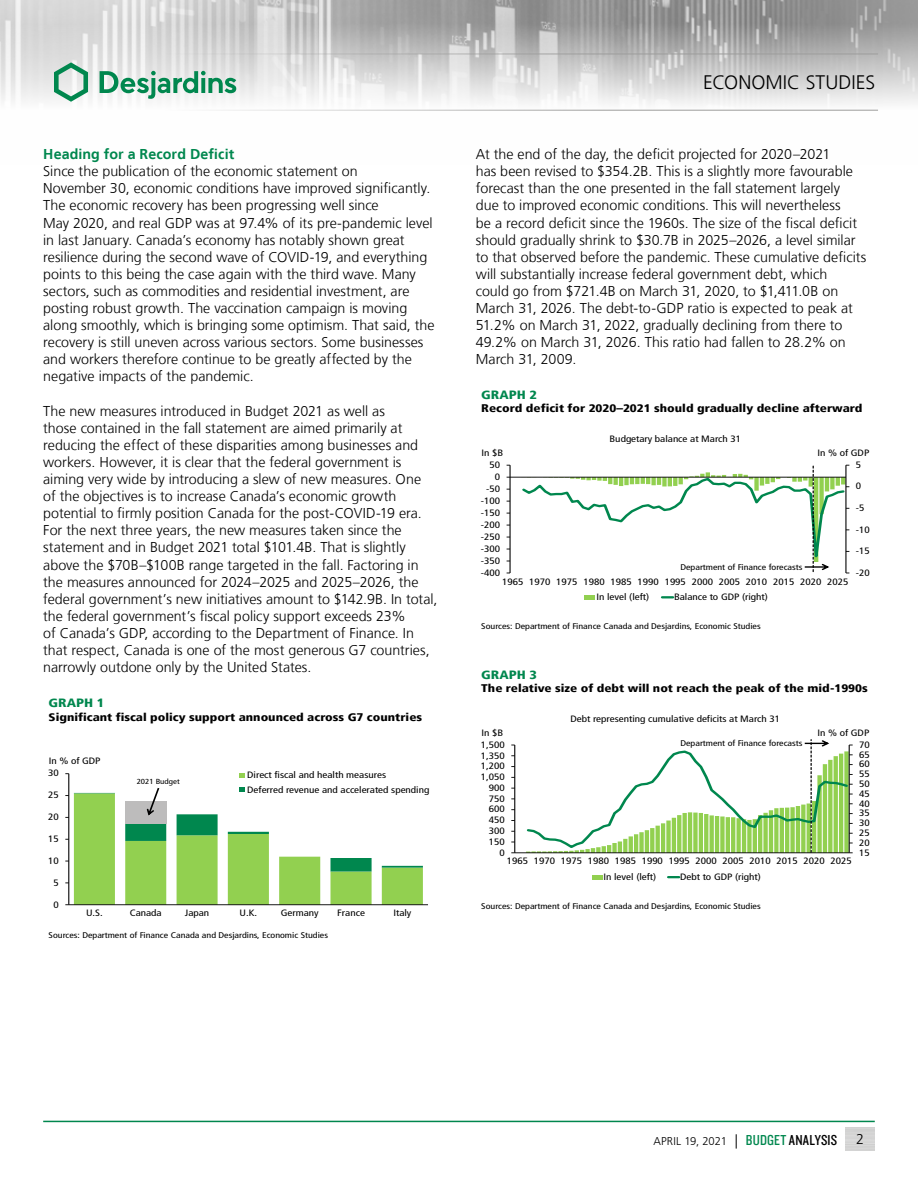
<style>
.page{position:relative;width:918px;height:1188px;background:#fff}
.page>*{position:absolute;margin:0;border:0;box-sizing:border-box;transform-origin:0 0}
.t1{font:300 19.5px "Frutiger LT";letter-spacing:.005em;color:#000}
.t2{font:300 14.25px/17.1px "Frutiger LT";color:#000}
.t3{font:700 14.25px "Frutiger LT";letter-spacing:.005em;color:#00874e}
.t4{font:900 condensed 12px "Frutiger LT";color:#00874e;scale:1.2 1}
.t5{font:300 11.25px "Frutiger LT";letter-spacing:.005em;color:#000}
.t6{font:900 condensed 11.1px "Frutiger LT";color:#000;scale:1.2 1}
.t7{font:condensed 9.3px "Frutiger LT";color:#000;scale:1.2 1}
.t8{font:condensed 9.15px/15.5px "Frutiger LT";color:#000;scale:1.2 1}
.t9{font:condensed 8.25px "Frutiger LT";color:#000;scale:1.2 1}
.t10{font:condensed 7.35px "Frutiger LT";color:#000;scale:1.2 1}
.s1{font-size:14.25px}
.s2{font-family:"Knockout 29 Junior Ltweight";font-weight:400;font-size:15px;color:#00874e}
.s3{font-family:"Knockout 29 Junior Ltweight";font-weight:400;font-size:15px}
</style>
<div class="page">
<img style="left:0;top:0;width:918px;height:110px">
<hr style="left:0;top:54px;width:878px;height:1px;background:#9d9d9c">
<hr style="left:0;top:110px;width:878px;height:1px;background:#9d9d9c">
<svg style="left:54px;top:62px;width:34px;height:40px"></svg>
<svg style="left:100px;top:71px;width:136px;height:28px"></svg>
<hr style="left:43px;top:1121px;width:832px;height:1px;background:#00874e">
<hr style="left:68px;top:774px;width:1px;height:131px;background:#000">
<hr style="left:69px;top:904px;width:359px;height:1px;background:#000">
<svg style="left:239px;top:773px;width:6px;height:5px"></svg>
<svg style="left:65px;top:787px;width:358px;height:118px"></svg>
<hr style="left:510px;top:465px;width:1px;height:108px;background:#000">
<hr style="left:510px;top:477px;width:336px;height:1px;background:#000">
<div style="left:585px;top:595px;width:10px;height:5px;background:#92d050"></div>
<svg style="left:662px;top:596px;width:11px;height:3px"></svg>
<svg style="left:520px;top:465px;width:329px;height:109px"></svg>
<hr style="left:514px;top:745px;width:1px;height:108px;background:#000">
<hr style="left:515px;top:853px;width:334px;height:1px;background:#000">
<div style="left:592px;top:875px;width:10px;height:5px;background:#92d050"></div>
<svg style="left:668px;top:876px;width:11px;height:2px"></svg>
<svg style="left:525px;top:740px;width:328px;height:114px"></svg>
<p class="t3" style="left:43px;top:146px;width:193px">Heading for a Record Deficit</p>
<p class="t2" style="left:43px;top:163px;width:393px">Since the publication of the economic statement on<br>November 30, economic conditions have improved significantly.<br>The economic recovery has been progressing well since<br>May 2020, and real GDP was at 97.4% of its pre-pandemic level in last January. Canada’s economy has notably shown great resilience during the second wave of COVID‑19, and everything points to this being the case again with the third wave. Many sectors, such as commodities and residential investment, are posting robust growth. The vaccination campaign is moving along smoothly, which is bringing some optimism. That said, the recovery is still uneven across various sectors. Some businesses and workers therefore continue to be greatly affected by the negative impacts of the pandemic.</p>
<p class="t2" style="left:43px;top:402px;width:396px">The new measures introduced in Budget 2021 as well as<br>those contained in the fall statement are aimed primarily at reducing the effect of these disparities among businesses and workers. However, it is clear that the federal government is aiming very wide by introducing a slew of new measures. One<br>of the objectives is to increase Canada’s economic growth potential to firmly position Canada for the post‑COVID‑19 era.<br>For the next three years, the new measures taken since the statement and in Budget 2021 total $101.4B. That is slightly above the $70B–$100B range targeted in the fall. Factoring in the measures announced for 2024–2025 and 2025–2026, the federal government’s new initiatives amount to $142.9B. In total, the federal government’s fiscal policy support exceeds 23%<br>of Canada’s GDP, according to the Department of Finance. In that respect, Canada is one of the most generous G7 countries, narrowly outdone only by the United States.</p>
<p class="t4" style="left:49px;top:696px;width:48px">GRAPH 1</p>
<p class="t6" style="left:49px;top:710px;width:313px">Significant fiscal policy support announced across G7 countries</p>
<p class="t8" style="left:49px;top:753px;width:45px">In % of GDP</p>
<p class="t7" style="left:48px;top:768px;width:10px">30</p>
<p class="t8" style="left:48px;top:787px;width:10px">25</p>
<p class="t7" style="left:48px;top:811px;width:10px">20</p>
<p class="t8" style="left:48px;top:831px;width:10px">15</p>
<p class="t7" style="left:48px;top:855px;width:10px">10</p>
<p class="t8" style="left:53px;top:875px;width:6px">5</p>
<p class="t7" style="left:53px;top:899px;width:6px">0</p>
<p class="t10" style="left:137px;top:778px;width:37px">2021 Budget</p>
<p class="t8" style="left:247px;top:768px;width:153px;line-height:14.1px">Direct fiscal and health measures<br>Deferred revenue and accelerated spending</p>
<p class="t8" style="left:86px;top:906px;width:16px">U.S.</p>
<p class="t8" style="left:130px;top:906px;width:28px">Canada</p>
<p class="t8" style="left:185px;top:906px;width:22px">Japan</p>
<p class="t8" style="left:240px;top:906px;width:16px">U.K.</p>
<p class="t8" style="left:281px;top:906px;width:33px">Germany</p>
<p class="t8" style="left:337px;top:906px;width:25px">France</p>
<p class="t8" style="left:393px;top:906px;width:17px">Italy</p>
<p class="t9" style="left:49px;top:930px;width:234px">Sources: Department of Finance Canada and Desjardins, Economic Studies</p>
<h1 class="t1" style="left:703px;top:72px;width:174px">ECONOMIC STUDIES</h1>
<p class="t2" style="left:476px;top:146px;width:392px">At the end of the day, the deficit projected for 2020–2021<br>has been revised to $354.2B. This is a slightly more favourable forecast than the one presented in the fall statement largely due to improved economic conditions. This will nevertheless<br>be a record deficit since the 1960s. The size of the fiscal deficit should gradually shrink to $30.7B in 2025–2026, a level similar to that observed before the pandemic. These cumulative deficits will substantially increase federal government debt, which<br>could go from $721.4B on March 31, 2020, to $1,411.0B on March 31, 2026. The debt-to-GDP ratio is expected to peak at 51.2% on March 31, 2022, gradually declining from there to 49.2% on March 31, 2026. This ratio had fallen to 28.2% on March 31, 2009.</p>
<p class="t4" style="left:481px;top:387px;width:48px">GRAPH 2</p>
<p class="t6" style="left:481px;top:402px;width:319px">Record deficit for 2020–2021 should gradually decline afterward</p>
<p class="t8" style="left:610px;top:431px;width:111px">Budgetary balance at March 31</p>
<p class="t8" style="left:481px;top:445px;width:20px">In $B</p>
<p class="t8" style="left:818px;top:445px;width:45px">In % of GDP</p>
<p class="t7" style="left:489px;top:459px;width:10px">50</p>
<p class="t7" style="left:856px;top:459px;width:6px">5</p>
<p class="t8" style="left:495px;top:469px;width:6px">0</p>
<p class="t8" style="left:486px;top:481px;width:13px">-50</p>
<p class="t8" style="left:856px;top:479px;width:6px">0</p>
<p class="t8" style="left:481px;top:493px;width:18px">-100</p>
<p class="t8" style="left:481px;top:505px;width:18px">-150</p>
<p class="t8" style="left:856px;top:500px;width:9px">-5</p>
<p class="t8" style="left:481px;top:517px;width:18px">-200</p>
<p class="t8" style="left:481px;top:529px;width:18px">-250</p>
<p class="t8" style="left:856px;top:522px;width:13px">-10</p>
<p class="t7" style="left:481px;top:543px;width:18px">-300</p>
<p class="t7" style="left:856px;top:546px;width:13px">-15</p>
<p class="t7" style="left:481px;top:555px;width:18px">-350</p>
<p class="t8" style="left:481px;top:565px;width:18px">-400</p>
<p class="t9" style="left:680px;top:562px;width:103px">Department of Finance forecasts</p>
<p class="t8" style="left:856px;top:565px;width:13px">-20</p>
<p class="t8" style="left:596px;top:574px;width:212px;text-indent:-94px">1965 1970 1975 1980 1985 1990 1995 2000 2005 2010 2015 2020 2025<br>In level (left)</p>
<p class="t8" style="left:674px;top:589px;width:80px">Balance to GDP (right)</p>
<p class="t9" style="left:481px;top:622px;width:234px">Sources: Department of Finance Canada and Desjardins, Economic Studies</p>
<p class="t4" style="left:481px;top:667px;width:48px">GRAPH 3</p>
<p class="t6" style="left:481px;top:682px;width:324px">The relative size of debt will not reach the peak of the mid-1990s</p>
<p class="t8" style="left:571px;top:711px;width:176px">Debt representing cumulative deficits at March 31</p>
<p class="t8" style="left:481px;top:725px;width:20px">In $B</p>
<p class="t8" style="left:818px;top:725px;width:45px">In % of GDP</p>
<p class="t7" style="left:481px;top:739px;width:21px">1,500</p>
<p class="t9" style="left:680px;top:738px;width:103px">Department of Finance forecasts</p>
<p class="t7" style="left:859px;top:739px;width:10px">70</p>
<p class="t8" style="left:481px;top:748px;width:21px">1,350</p>
<p class="t8" style="left:481px;top:758px;width:21px">1,200</p>
<p class="t8" style="left:481px;top:769px;width:21px">1,050</p>
<p class="t8" style="left:489px;top:780px;width:15px">900</p>
<p class="t7" style="left:489px;top:793px;width:15px">750</p>
<p class="t8" style="left:489px;top:802px;width:15px">600</p>
<p class="t8" style="left:489px;top:812px;width:15px">450</p>
<p class="t7" style="left:489px;top:825px;width:15px">300</p>
<p class="t8" style="left:859px;top:747px;width:10px">65</p>
<p class="t8" style="left:859px;top:757px;width:10px">60</p>
<p class="t8" style="left:859px;top:766px;width:10px">55</p>
<p class="t8" style="left:859px;top:776px;width:10px">50</p>
<p class="t8" style="left:859px;top:786px;width:10px">45</p>
<p class="t7" style="left:859px;top:798px;width:10px">40</p>
<p class="t8" style="left:859px;top:806px;width:10px">35</p>
<p class="t8" style="left:859px;top:815px;width:10px">30</p>
<p class="t8" style="left:859px;top:825px;width:10px">25</p>
<p class="t8" style="left:489px;top:834px;width:15px">150</p>
<p class="t8" style="left:859px;top:835px;width:10px">20</p>
<p class="t8" style="left:499px;top:845px;width:6px">0</p>
<p class="t8" style="left:859px;top:845px;width:10px">15</p>
<p class="t8" style="left:603px;top:854px;width:208px;text-indent:-97px">1965 1970 1975 1980 1985 1990 1995 2000 2005 2010 2015 2020 2025<br>In level (left)</p>
<p class="t8" style="left:680px;top:869px;width:69px">Debt to GDP (right)</p>
<p class="t9" style="left:481px;top:901px;width:234px">Sources: Department of Finance Canada and Desjardins, Economic Studies</p>
<p class="t5" style="left:653px;top:1135px;width:185px">APRIL 19, 2021 <span class="s1">|</span> <span class="s2">BUDGET</span> <span class="s3">ANALYSIS</span></p>
<p class="t2" style="left:856px;top:1131px;width:9px">2</p>
</div>
